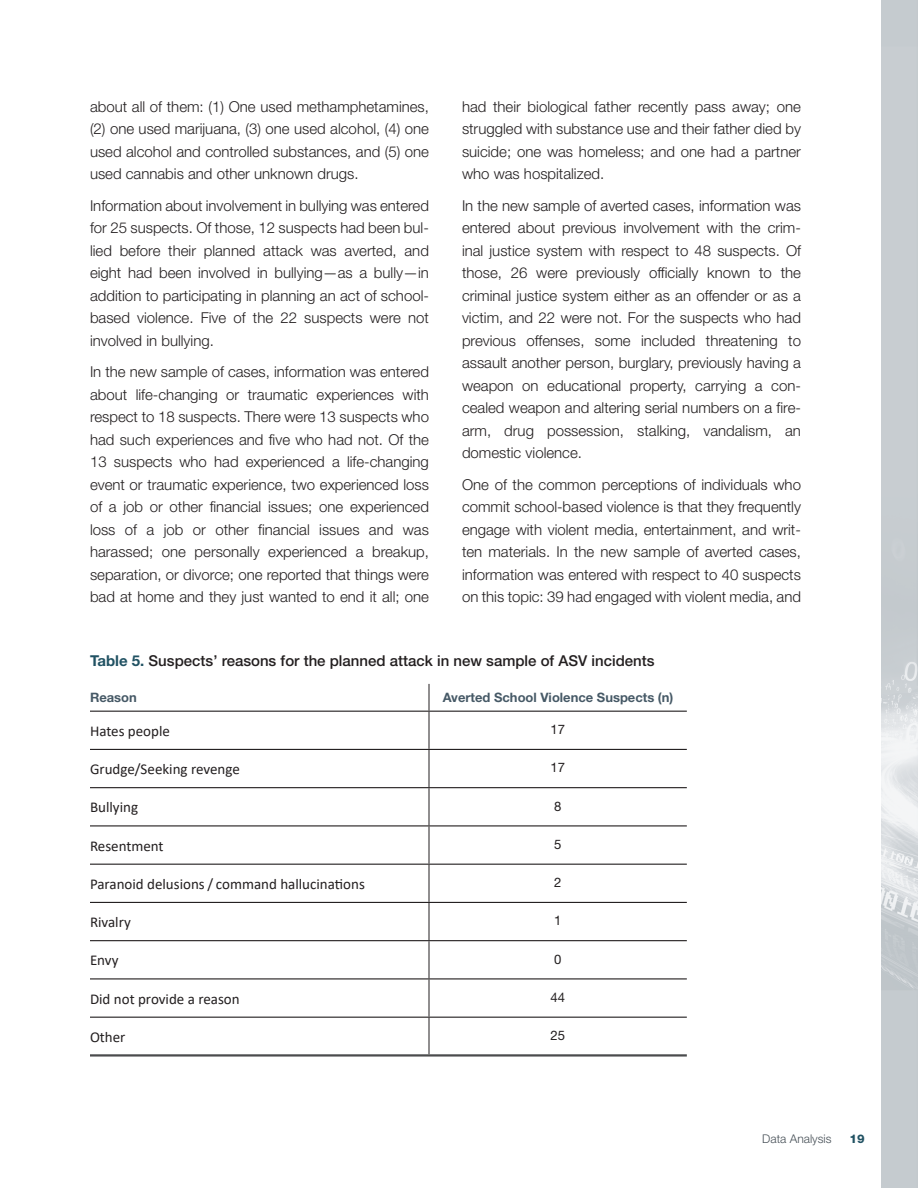
<style>
.page{position:relative;width:918px;height:1188px;background:#fff}
.page>*{position:absolute;margin:0;border:0;box-sizing:border-box;transform-origin:0 0}
.t1{font:300 15px/22.5px "Helvetica Neue LT Std";color:#231f20;text-align:justify}
.t2{font:15px "Calibri";color:#231f20}
.t3{font:500 15px "Helvetica Neue LT Std";color:#231f20}
.t4{font:13.2px "Helvetica Neue LT Std";color:#231f20}
.t5{font:700 12.9px "Helvetica Neue LT Std";color:#465966}
.t6{font:300 12px "Helvetica Neue LT Std";color:#475057}
.t7{font:800 12px "Helvetica Neue LT Std";color:#215263}
.s1{font-weight:700;color:#215263}
</style>
<div class="page">
<img style="left:881px;top:0;width:37px;height:1188px">
<svg style="left:429px;top:684px;width:1px;height:27px"></svg>
<hr style="left:429px;top:712px;width:1px;height:37px;background:#231f20">
<hr style="left:429px;top:750px;width:1px;height:37px;background:#231f20">
<hr style="left:429px;top:788px;width:1px;height:37px;background:#231f20">
<hr style="left:429px;top:826px;width:1px;height:38px;background:#231f20">
<hr style="left:429px;top:865px;width:1px;height:37px;background:#231f20">
<hr style="left:429px;top:903px;width:1px;height:37px;background:#231f20">
<hr style="left:429px;top:941px;width:1px;height:37px;background:#231f20">
<hr style="left:429px;top:979px;width:1px;height:38px;background:#231f20">
<hr style="left:429px;top:1018px;width:1px;height:36px;background:#231f20">
<hr style="left:90px;top:787px;width:339px;height:1px;background:#231f20">
<hr style="left:429px;top:787px;width:258px;height:1px;background:#231f20">
<hr style="left:90px;top:825px;width:339px;height:1px;background:#231f20">
<hr style="left:429px;top:825px;width:258px;height:1px;background:#231f20">
<hr style="left:90px;top:864px;width:339px;height:1px;background:#231f20">
<hr style="left:429px;top:864px;width:258px;height:1px;background:#231f20">
<hr style="left:90px;top:902px;width:339px;height:1px;background:#231f20">
<hr style="left:429px;top:902px;width:258px;height:1px;background:#231f20">
<hr style="left:90px;top:940px;width:339px;height:1px;background:#231f20">
<hr style="left:429px;top:940px;width:258px;height:1px;background:#231f20">
<hr style="left:90px;top:978px;width:339px;height:1px;background:#231f20">
<hr style="left:429px;top:978px;width:258px;height:1px;background:#231f20">
<hr style="left:90px;top:711px;width:339px;height:1px;background:#231f20">
<hr style="left:429px;top:711px;width:258px;height:1px;background:#231f20">
<hr style="left:90px;top:749px;width:339px;height:1px;background:#231f20">
<hr style="left:429px;top:749px;width:258px;height:1px;background:#231f20">
<hr style="left:90px;top:1017px;width:339px;height:1px;background:#231f20">
<hr style="left:429px;top:1017px;width:258px;height:1px;background:#231f20">
<hr style="left:90px;top:1054px;width:339px;height:3px;background:#4b4c4d">
<hr style="left:429px;top:1054px;width:258px;height:3px;background:#4b4c4d">
<p class="t1" style="left:90px;top:95px;width:341px">about all of them: (1) One used methamphetamines, (2) one used marijuana, (3) one used alcohol, (4) one used alcohol and controlled substances, and (5) one used cannabis and other unknown drugs.</p>
<p class="t1" style="left:90px;top:194px;width:341px">Information about involvement in bullying was entered for 25 suspects. Of those, 12 suspects had been bul&shy;lied before their planned attack was averted, and eight had been involved in bullying—as a bully—in addition to participating in planning an act of school&shy;based violence. Five of the 22 suspects were not involved in bullying.</p>
<p class="t1" style="left:90px;top:360px;width:341px">In the new sample of cases, information was entered about life-changing or traumatic experiences with respect to 18 suspects. There were 13 suspects who had such experiences and five who had not. Of the 13 suspects who had experienced a life-changing event or traumatic experience, two experienced loss of a job or other financial issues; one experienced loss of a job or other financial issues and was harassed; one personally experienced a breakup, separation, or divorce; one reported that things were bad at home and they just wanted to end it all; one</p>
<p class="t1" style="left:462px;top:95px;width:341px">had their biological father recently pass away; one struggled with substance use and their father died by suicide; one was homeless; and one had a partner who was hospitalized.</p>
<p class="t1" style="left:462px;top:194px;width:341px">In the new sample of averted cases, information was entered about previous involvement with the crim&shy;inal justice system with respect to 48 suspects. Of those, 26 were previously officially known to the criminal justice system either as an offender or as a victim, and 22 were not. For the suspects who had previous offenses, some included threatening to assault another person, burglary, previously having a weapon on educational property, carrying a con&shy;cealed weapon and altering serial numbers on a fire&shy;arm, drug possession, stalking, vandalism, an domestic violence.</p>
<p class="t1" style="left:462px;top:473px;width:341px">One of the common perceptions of individuals who commit school-based violence is that they frequently engage with violent media, entertainment, and writ&shy;ten materials. In the new sample of averted cases, information was entered with respect to 40 suspects on this topic: 39 had engaged with violent media, and</p>
<p class="t3" style="left:90px;top:652px;width:566px"><span class="s1">Table 5.</span> Suspects’ reasons for the planned attack in new sample of ASV incidents</p>
<p class="t5" style="left:90px;top:690px;width:48px">Reason</p>
<p class="t5" style="left:443px;top:690px;width:232px">Averted School Violence Suspects (n)</p>
<p class="t2" style="left:90px;top:721px;width:82px">Hates people</p>
<p class="t4" style="left:551px;top:721px;width:16px">17</p>
<p class="t2" style="left:90px;top:759px;width:151px">Grudge/Seeking revenge</p>
<p class="t4" style="left:551px;top:760px;width:16px">17</p>
<p class="t2" style="left:90px;top:797px;width:50px">Bullying</p>
<p class="t4" style="left:554px;top:798px;width:9px">8</p>
<p class="t2" style="left:90px;top:835px;width:75px">Resentment</p>
<p class="t4" style="left:554px;top:836px;width:9px">5</p>
<p class="t2" style="left:90px;top:874px;width:276px">Paranoid delusions / command hallucinations</p>
<p class="t4" style="left:554px;top:874px;width:9px">2</p>
<p class="t2" style="left:90px;top:912px;width:42px">Rivalry</p>
<p class="t4" style="left:554px;top:913px;width:9px">1</p>
<p class="t2" style="left:90px;top:950px;width:30px">Envy</p>
<p class="t4" style="left:554px;top:951px;width:9px">0</p>
<p class="t2" style="left:90px;top:988px;width:151px">Did not provide a reason</p>
<p class="t4" style="left:551px;top:989px;width:16px">44</p>
<p class="t2" style="left:90px;top:1027px;width:37px">Other</p>
<p class="t4" style="left:551px;top:1027px;width:16px">25</p>
<p class="t6" style="left:762px;top:1131px;width:71px">Data Analysis</p>
<p class="t7" style="left:849px;top:1131px;width:17px">19</p>
</div>
